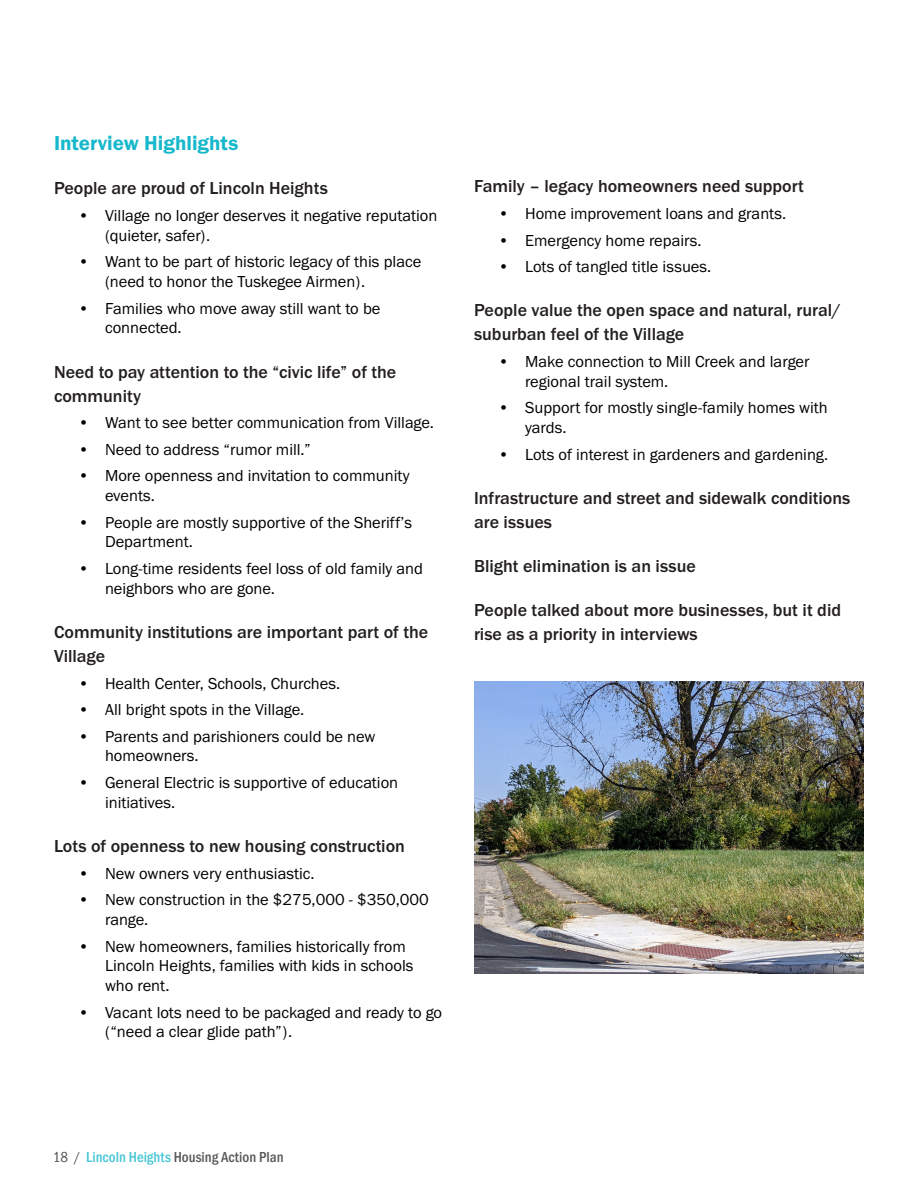
<style>
.page{position:relative;width:918px;height:1188px;background:#fff}
.page>*{position:absolute;margin:0;border:0;box-sizing:border-box;transform-origin:0 0}
.body_text{font:21px "Franklin Gothic URW Dem";color:#18b8cc}
.theme_main_body_text{font:500 18px/24px "Franklin Gothic URW";color:#231f20}
.t1{font:16.5px/19.8px "Franklin Gothic URW Boo";color:#000}
.t2{font:500 15px "Franklin Gothic URW Cond";color:#57585a}
.s1{font-weight:400}
.s2{color:#46c6d6}
</style>
<div class="page">
<img style="left:474px;top:681px;width:390px;height:292px">
<p class="body_text" style="left:54px;top:130px;width:186px">Interview Highlights</p>
<p class="theme_main_body_text" style="left:54px;top:176px;width:275px">People are proud of Lincoln Heights</p>
<p class="t1" style="left:105px;top:205px;width:334px;text-indent:-27px">• Village no longer deserves it negative reputation (quieter, safer).</p>
<p class="t1" style="left:105px;top:252px;width:318px;text-indent:-27px">• Want to be part of historic legacy of this place (need to honor the Tuskegee Airmen).</p>
<p class="t1" style="left:105px;top:298px;width:277px;text-indent:-27px">• Families who move away still want to be connected.</p>
<p class="theme_main_body_text" style="left:54px;top:359px;width:344px">Need to pay attention to the “civic life” of the community</p>
<p class="t1" style="left:78px;top:412px;width:358px">• Want to see better communication from Village.</p>
<p class="t1" style="left:78px;top:439px;width:234px">• Need to address “rumor mill.”</p>
<p class="t1" style="left:105px;top:466px;width:306px;text-indent:-27px">• More openness and invitation to community events.</p>
<p class="t1" style="left:105px;top:512px;width:308px;text-indent:-27px">• People are mostly supportive of the Sheriff’s<br>Department.</p>
<p class="t1" style="left:105px;top:558px;width:320px;text-indent:-27px">• Long-time residents feel loss of old family and neighbors who are gone.</p>
<p class="theme_main_body_text" style="left:54px;top:620px;width:376px">Community institutions are important part of the<br>Village</p>
<p class="t1" style="left:78px;top:673px;width:264px">• Health Center, Schools, Churches.</p>
<p class="t1" style="left:78px;top:699px;width:228px">• All bright spots in the Village.</p>
<p class="t1" style="left:105px;top:726px;width:272px;text-indent:-27px">• Parents and parishioners could be new homeowners.</p>
<p class="t1" style="left:105px;top:772px;width:295px;text-indent:-27px">• General Electric is supportive of education initiatives.</p>
<p class="theme_main_body_text" style="left:54px;top:834px;width:352px">Lots of openness to new housing construction</p>
<p class="t1" style="left:78px;top:863px;width:238px">• New owners very enthusiastic.</p>
<p class="t1" style="left:105px;top:889px;width:325px;text-indent:-27px">• New construction in the $275,000 - $350,000 range.</p>
<p class="t1" style="left:105px;top:936px;width:310px;text-indent:-27px">• New homeowners, families historically from<br>Lincoln Heights, families with kids in schools who rent.</p>
<p class="t1" style="left:105px;top:1002px;width:339px;text-indent:-27px">• Vacant lots need to be packaged and ready to go (“need a clear glide path”).</p>
<p class="theme_main_body_text" style="left:474px;top:174px;width:331px">Family – legacy homeowners need support</p>
<p class="t1" style="left:498px;top:203px;width:290px">• Home improvement loans and grants.</p>
<p class="t1" style="left:498px;top:230px;width:205px">• Emergency home repairs.</p>
<p class="t1" style="left:498px;top:256px;width:215px">• Lots of tangled title issues.</p>
<p class="theme_main_body_text" style="left:474px;top:298px;width:368px">People value the open space and natural, rural/ suburban feel of the Village</p>
<p class="t1" style="left:525px;top:351px;width:286px;text-indent:-27px">• Make connection to Mill Creek and larger regional trail system.</p>
<p class="t1" style="left:525px;top:398px;width:304px;text-indent:-27px">• Support for mostly single-family homes with yards.</p>
<p class="t1" style="left:498px;top:444px;width:332px">• Lots of interest in gardeners and gardening.</p>
<p class="theme_main_body_text" style="left:474px;top:486px;width:378px">Infrastructure and street and sidewalk conditions are issues</p>
<p class="theme_main_body_text" style="left:474px;top:554px;width:223px">Blight elimination is an issue</p>
<p class="theme_main_body_text" style="left:474px;top:598px;width:368px">People talked about more businesses, but it did rise as a priority in interviews</p>
<p class="t2" style="left:53px;top:1146px;width:232px"><span class="s1">18 /</span> <span class="s2">Lincoln Heights</span> Housing Action Plan</p>
</div>
